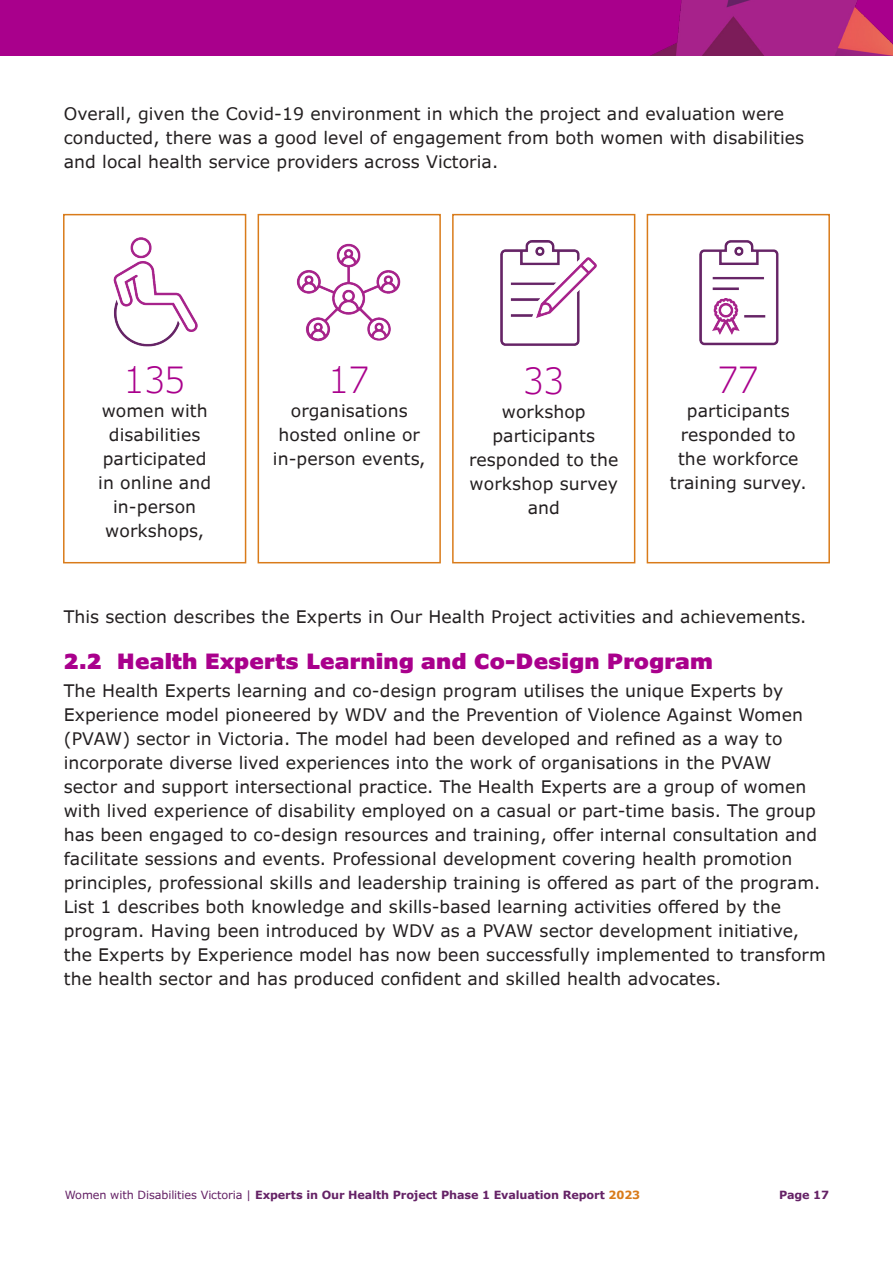
<style>
.page{position:relative;width:893px;height:1263px;background:#fff}
.page>*{position:absolute;margin:0;border:0;box-sizing:border-box;transform-origin:0 0}
.Highlight2{font:300 36px "Verdana Pro";letter-spacing:.005em;color:#a9008c}
.Heading_2{font:900 21px "Verdana Pro";letter-spacing:.005em;color:#a9008c}
.Body_copy{font:17.25px/24px "Verdana Pro";letter-spacing:.005em;color:#231f20;text-align:center}
.t1{font:700 11.25px "Verdana Pro";letter-spacing:-.01em;color:#652266}
.s1{font-weight:400}
.s2{color:#d97b1a}
</style>
<div class="page">
<img style="left:113px;top:237px;width:85px;height:110px">
<div style="left:63px;top:214px;width:183px;height:349px;border:2px solid #d97b1a"></div>
<img style="left:296px;top:243px;width:105px;height:99px">
<div style="left:258px;top:214px;width:183px;height:349px;border:2px solid #d97b1a"></div>
<img style="left:500px;top:240px;width:97px;height:106px">
<div style="left:452px;top:214px;width:183px;height:349px;border:2px solid #d97b1a"></div>
<img style="left:699px;top:240px;width:80px;height:106px">
<div style="left:647px;top:214px;width:183px;height:349px;border:2px solid #d97b1a"></div>
<img style="left:638px;top:0;width:255px;height:55px">
<div style="left:0;top:0;width:638px;height:55px;background:#a9008c"></div>
<p class="Body_copy" style="left:64px;top:101px;width:742px;text-align:left">Overall, given the Covid-19 environment in which the project and evaluation were conducted, there was a good level of engagement from both women with disabilities and local health service providers across Victoria.</p>
<p class="Highlight2" style="left:124px;top:357px;width:62px">135</p>
<p class="Body_copy" style="left:98px;top:399px;width:114px">women with disabilities participated in online and in-person workshops,</p>
<p class="Highlight2" style="left:329px;top:357px;width:42px">17</p>
<p class="Body_copy" style="left:273px;top:399px;width:154px">organisations hosted online or in-person events,</p>
<p class="Highlight2" style="left:524px;top:358px;width:42px">33</p>
<p class="Body_copy" style="left:469px;top:400px;width:151px">workshop participants responded to the workshop survey and</p>
<p class="Highlight2" style="left:718px;top:357px;width:42px">77</p>
<p class="Body_copy" style="left:670px;top:399px;width:138px">participants responded to the workforce training survey.</p>
<p class="Body_copy" style="left:64px;top:605px;width:744px">This section describes the Experts in Our Health Project activities and achievements.</p>
<p class="Heading_2" style="left:64px;top:647px;width:651px">2.2 Health Experts Learning and Co-Design Program</p>
<p class="Body_copy" style="left:64px;top:679px;width:763px;text-align:left">The Health Experts learning and co-design program utilises the unique Experts by Experience model pioneered by WDV and the Prevention of Violence Against Women (PVAW) sector in Victoria. The model had been developed and refined as a way to incorporate diverse lived experiences into the work of organisations in the PVAW sector and support intersectional practice. The Health Experts are a group of women with lived experience of disability employed on a casual or part-time basis. The group has been engaged to co-design resources and training, offer internal consultation and facilitate sessions and events. Professional development covering health promotion principles, professional skills and leadership training is offered as part of the program.<br>List 1 describes both knowledge and skills-based learning activities offered by the program. Having been introduced by WDV as a PVAW sector development initiative, the Experts by Experience model has now been successfully implemented to transform the health sector and has produced confident and skilled health advocates.</p>
<p class="t1" style="left:65px;top:1188px;width:577px"><span class="s1">Women with Disabilities Victoria |</span> Experts in Our Health Project Phase 1 Evaluation Report <span class="s2">2023</span></p>
<p class="t1" style="left:779px;top:1188px;width:52px">Page 17</p>
</div>
